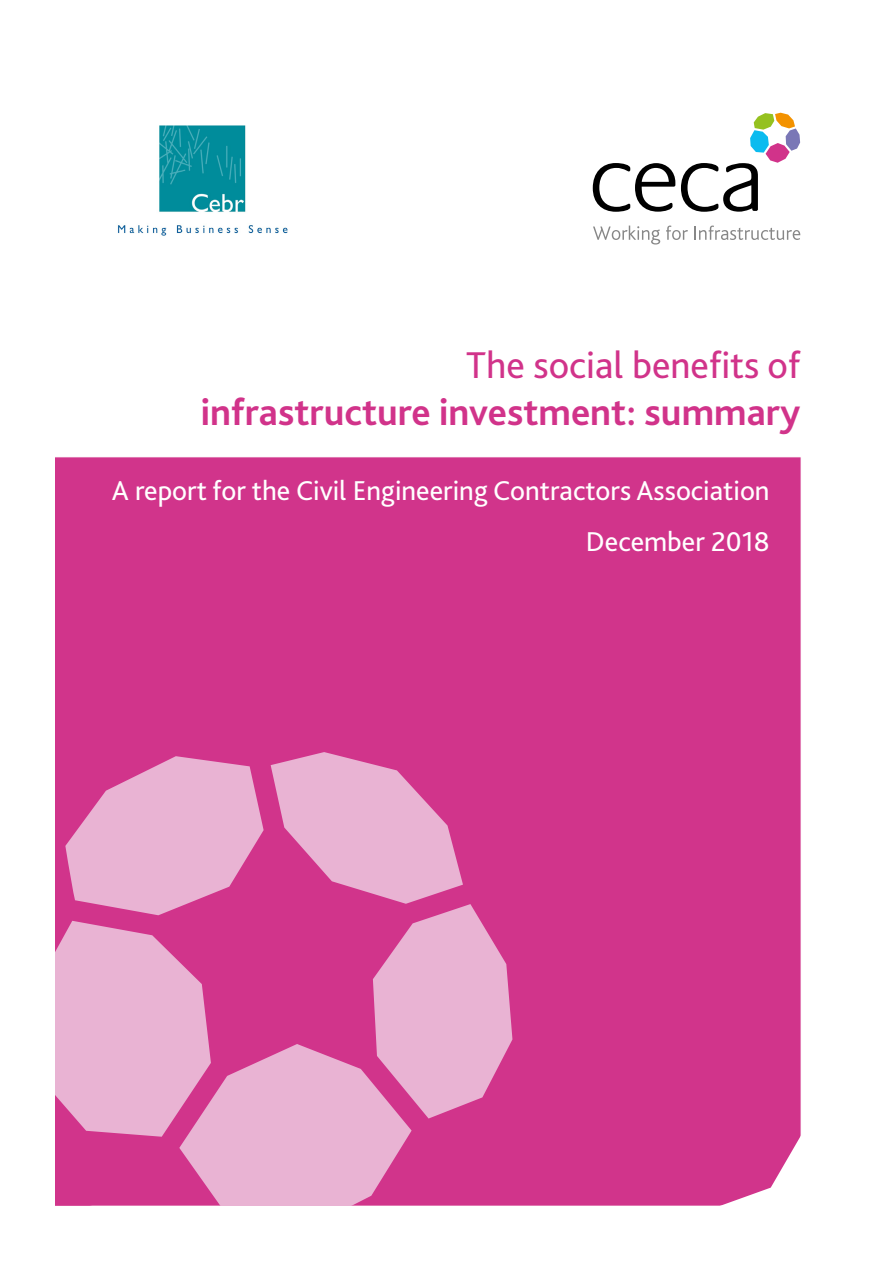
<style>
.page{position:relative;width:893px;height:1263px;background:#fff}
.page>*{position:absolute;margin:0;border:0;box-sizing:border-box;transform-origin:0 0}
.t1{font:700 39px "Bliss 2";color:#d1338a}
.t2{font:39px "Bliss 2";color:#d1338a}
.t3{font:28.5px/51.2px "Bliss 2";color:#fff;text-align:right}
</style>
<div class="page">
<div style="left:55px;top:457px;width:746px;height:748px;background:#d1348b"></div>
<svg style="left:593px;top:226px;width:67px;height:18px"></svg>
<svg style="left:666px;top:226px;width:22px;height:14px"></svg>
<svg style="left:694px;top:226px;width:106px;height:14px"></svg>
<svg style="left:593px;top:163px;width:82px;height:49px"></svg>
<svg style="left:681px;top:113px;width:119px;height:99px"></svg>
<img style="left:117px;top:125px;width:171px;height:111px">
<svg style="left:668px;top:1093px;width:133px;height:113px;background:#d64c99"></svg>
<svg style="left:55px;top:752px;width:457px;height:454px;background:#de7cb3"></svg>
<h1 class="t2" style="left:466px;top:341px;width:336px">The social benefits of</h1>
<h1 class="t1" style="left:201px;top:388px;width:601px">infrastructure investment: summary</h1>
<p class="t3" style="left:112px;top:465px;width:659px">A report for the Civil Engineering Contractors Association<br>December 2018</p>
</div>
